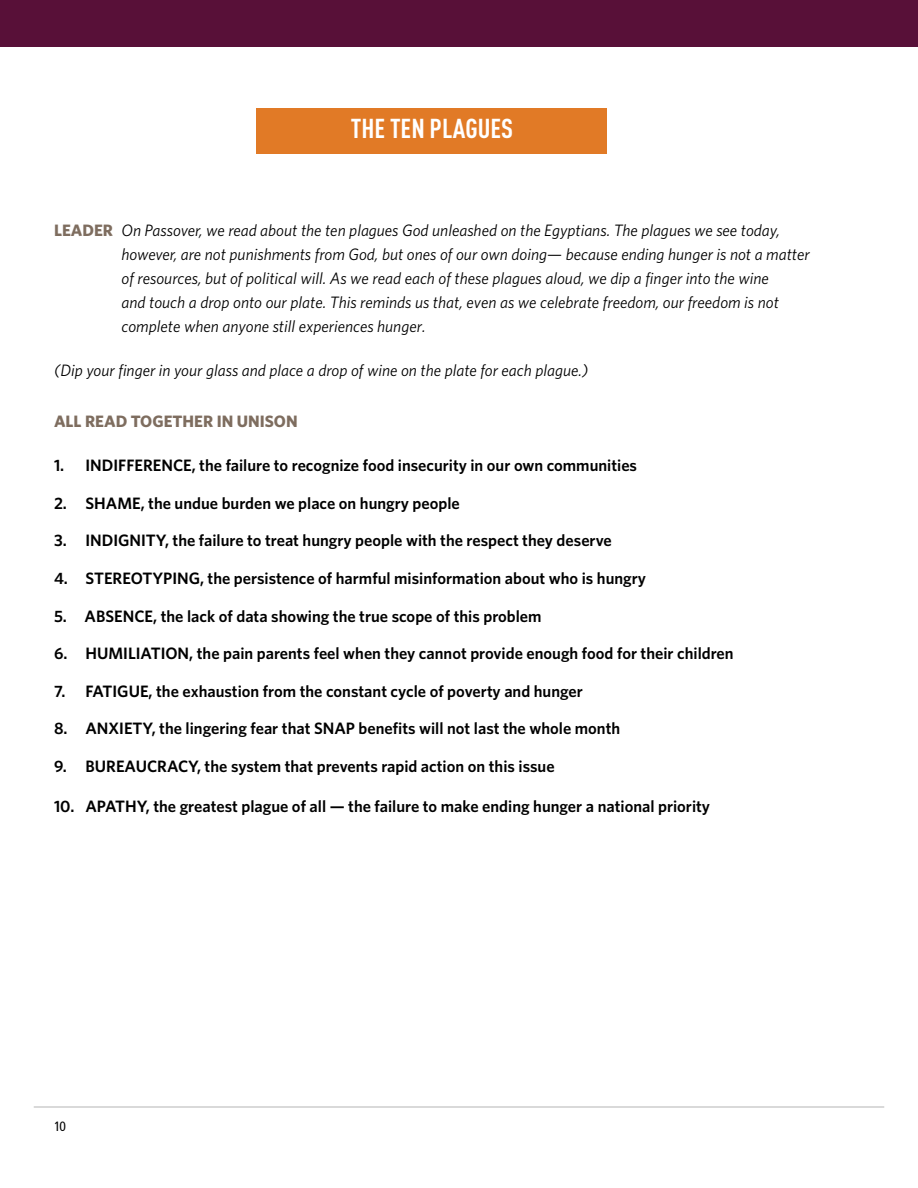
<style>
.page{position:relative;width:918px;height:1188px;background:#fff}
.page>*{position:absolute;margin:0;border:0;box-sizing:border-box;transform-origin:0 0}
.t1{font:700 27px "DIN Cond";color:#fff}
.t2{font:600 16.5px "Whitney";color:#000}
.t3{font:italic 16.5px/24px "Whitney";color:#000}
.t4{font:700 16.5px "Whitney";color:#7e6d5f}
.t5{font:13.5px "Transit Bk Neg OT";color:#000}
.s1{font-weight:700;font-style:normal;color:#7e6d5f}
.s2{font-style:normal}
</style>
<div class="page">
<hr style="left:34px;top:1107px;width:850px;height:1px;background:#b5b4b4">
<div style="left:256px;top:108px;width:352px;height:45px;background:#e17a26"></div>
<div style="left:0;top:0;width:918px;height:46px;background:#581038"></div>
<h1 class="t1" style="left:351px;top:112px;width:164px">THE TEN PLAGUES</h1>
<p class="t3" style="left:122px;top:218px;width:690px;text-indent:-68px"><span class="s1">LEADER</span> On Passover, we read about the ten plagues God unleashed on the Egyptians. The plagues we see today, however, are not punishments from God, but ones of our own doing<span class="s2">—</span> because ending hunger is not a matter of resources, but of political will. As we read each of these plagues aloud, we dip a finger into the wine<br>and touch a drop onto our plate. This reminds us that, even as we celebrate freedom, our freedom is not complete when anyone still experiences hunger.</p>
<p class="t3" style="left:54px;top:358px;width:536px">(Dip your finger in your glass and place a drop of wine on the plate for each plague.)</p>
<p class="t4" style="left:54px;top:410px;width:245px">ALL READ TOGETHER IN UNISON</p>
<p class="t2" style="left:54px;top:455px;width:585px">1. INDIFFERENCE, the failure to recognize food insecurity in our own communities</p>
<p class="t2" style="left:54px;top:492px;width:407px">2. SHAME, the undue burden we place on hungry people</p>
<p class="t2" style="left:54px;top:530px;width:559px">3. INDIGNITY, the failure to treat hungry people with the respect they deserve</p>
<p class="t2" style="left:54px;top:567px;width:594px">4. STEREOTYPING, the persistence of harmful misinformation about who is hungry</p>
<p class="t2" style="left:54px;top:605px;width:489px">5. ABSENCE, the lack of data showing the true scope of this problem</p>
<p class="t2" style="left:54px;top:642px;width:681px">6. HUMILIATION, the pain parents feel when they cannot provide enough food for their children</p>
<p class="t2" style="left:54px;top:680px;width:530px">7. FATIGUE, the exhaustion from the constant cycle of poverty and hunger</p>
<p class="t2" style="left:54px;top:717px;width:568px">8. ANXIETY, the lingering fear that SNAP benefits will not last the whole month</p>
<p class="t2" style="left:54px;top:755px;width:502px">9. BUREAUCRACY, the system that prevents rapid action on this issue</p>
<p class="t2" style="left:54px;top:795px;width:658px">10. APATHY, the greatest plague of all — the failure to make ending hunger a national priority</p>
<p class="t5" style="left:54px;top:1119px;width:14px">10</p>
</div>
